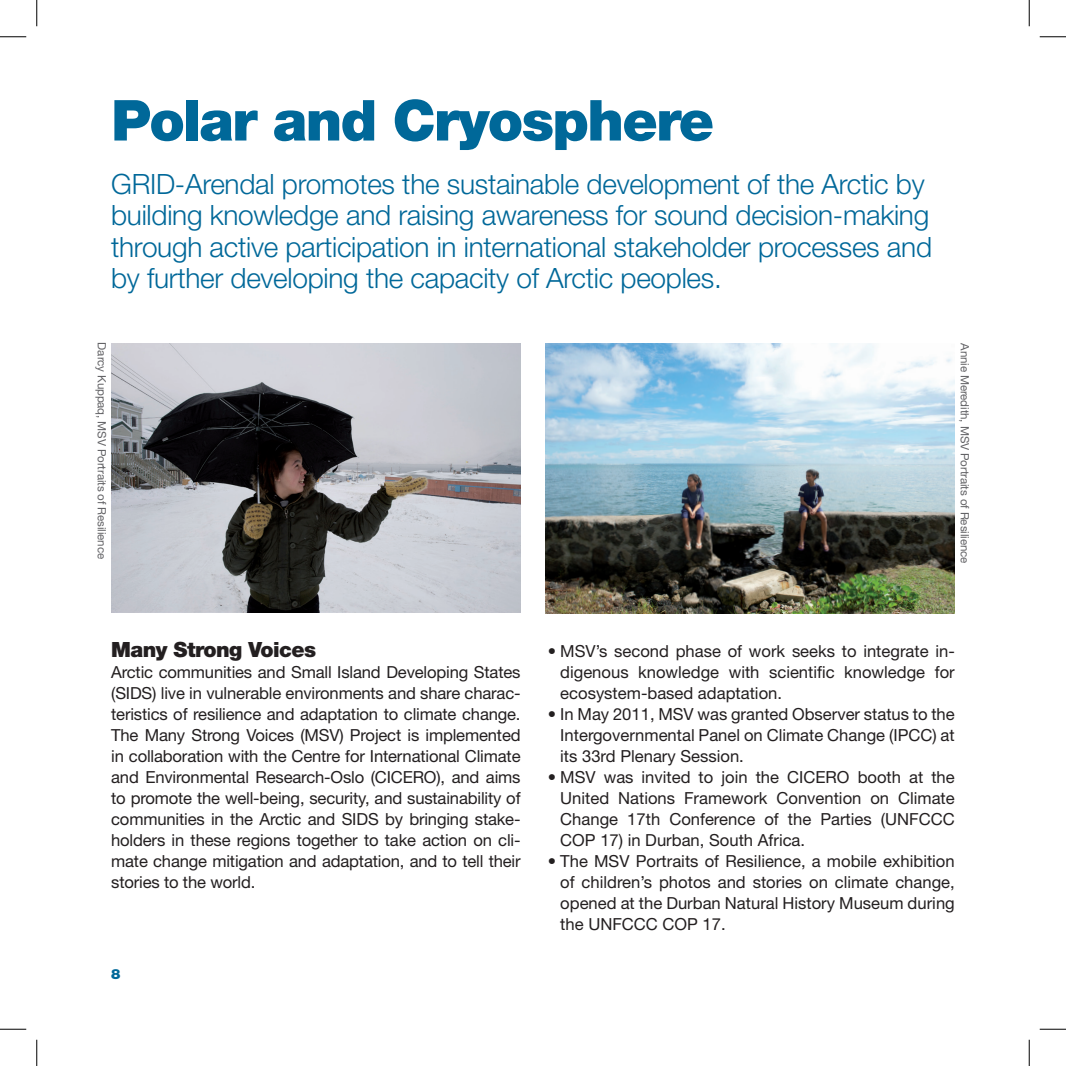
<style>
.page{position:relative;width:1066px;height:1066px;background:#fff}
.page>*{position:absolute;margin:0;border:0;box-sizing:border-box;transform-origin:0 0}
.t1{font:900 56.52px "Helvetica Neue LT Pro";letter-spacing:-.03em;color:#006899}
.t2{font:300 28px/31.5px "Helvetica Neue LT Pro";letter-spacing:-.01em;color:#006899}
.t3{font:900 21px "Helvetica Neue LT Pro";letter-spacing:-.025em;color:#231f20}
.t4{font:16.62px/21px "Helvetica Neue LT Pro";color:#231f20;text-align:justify}
.t5{font:900 14px "Helvetica Neue LT Pro";color:#006899}
.t6{font:11.55px "Helvetica Neue LT Pro";letter-spacing:-.01em;color:#636366}
</style>
<div class="page">
<img style="left:111px;top:343px;width:409px;height:270px">
<img style="left:545px;top:343px;width:409px;height:271px">
<svg style="left:0;top:36px;width:26px;height:1px"></svg>
<svg style="left:1039px;top:36px;width:27px;height:1px"></svg>
<svg style="left:0;top:1029px;width:26px;height:1px"></svg>
<svg style="left:1039px;top:1029px;width:27px;height:1px"></svg>
<svg style="left:36px;top:0;width:1px;height:26px"></svg>
<svg style="left:36px;top:1039px;width:1px;height:27px"></svg>
<svg style="left:1029px;top:0;width:1px;height:26px"></svg>
<svg style="left:1029px;top:1039px;width:1px;height:27px"></svg>
<h1 class="t1" style="left:111px;top:86px;width:604px">Polar and Cryosphere</h1>
<p class="t2" style="left:111px;top:167px;width:822px">GRID-Arendal promotes the sustainable development of the Arctic by building knowledge and raising awareness for sound decision-making through active participation in international stakeholder processes and by further developing the capacity of Arctic peoples.</p>
<p class="t6" style="left:109px;top:342px;width:218px;rotate:90deg">Darcy Kuppaq, MSV Portraits of Resilience</p>
<p class="t6" style="left:972px;top:343px;width:221px;rotate:90deg">Annie Meredith, MSV Portraits of Resilience</p>
<p class="t3" style="left:111px;top:636px;width:207px">Many Strong Voices</p>
<p class="t4" style="left:111px;top:661px;width:411px">Arctic communities and Small Island Developing States (SIDS) live in vulnerable environments and share charac&shy;teristics of resilience and adaptation to climate change.<br>The Many Strong Voices (MSV) Project is implemented in collaboration with the Centre for International Climate and Environmental Research-Oslo (CICERO), and aims to promote the well-being, security, and sustainability of communities in the Arctic and SIDS by bringing stake&shy;holders in these regions together to take action on cli&shy;mate change mitigation and adaptation, and to tell their stories to the world.</p>
<p class="t5" style="left:111px;top:965px;width:11px">8</p>
<p class="t4" style="left:560px;top:640px;width:396px;text-indent:-12px">• MSV’s second phase of work seeks to integrate in&shy;digenous knowledge with scientific knowledge for ecosystem-based adaptation.</p>
<p class="t4" style="left:560px;top:703px;width:396px;text-indent:-12px">• In May 2011, MSV was granted Observer status to the Intergovernmental Panel on Climate Change (IPCC) at its 33rd Plenary Session.</p>
<p class="t4" style="left:560px;top:766px;width:396px;text-indent:-12px">• MSV was invited to join the CICERO booth at the United Nations Framework Convention on Climate Change 17th Conference of the Parties (UNFCCC COP 17) in Durban, South Africa.</p>
<p class="t4" style="left:560px;top:850px;width:396px;text-indent:-12px">• The MSV Portraits of Resilience, a mobile exhibition of children’s photos and stories on climate change, opened at the Durban Natural History Museum during the UNFCCC COP 17.</p>
</div>
